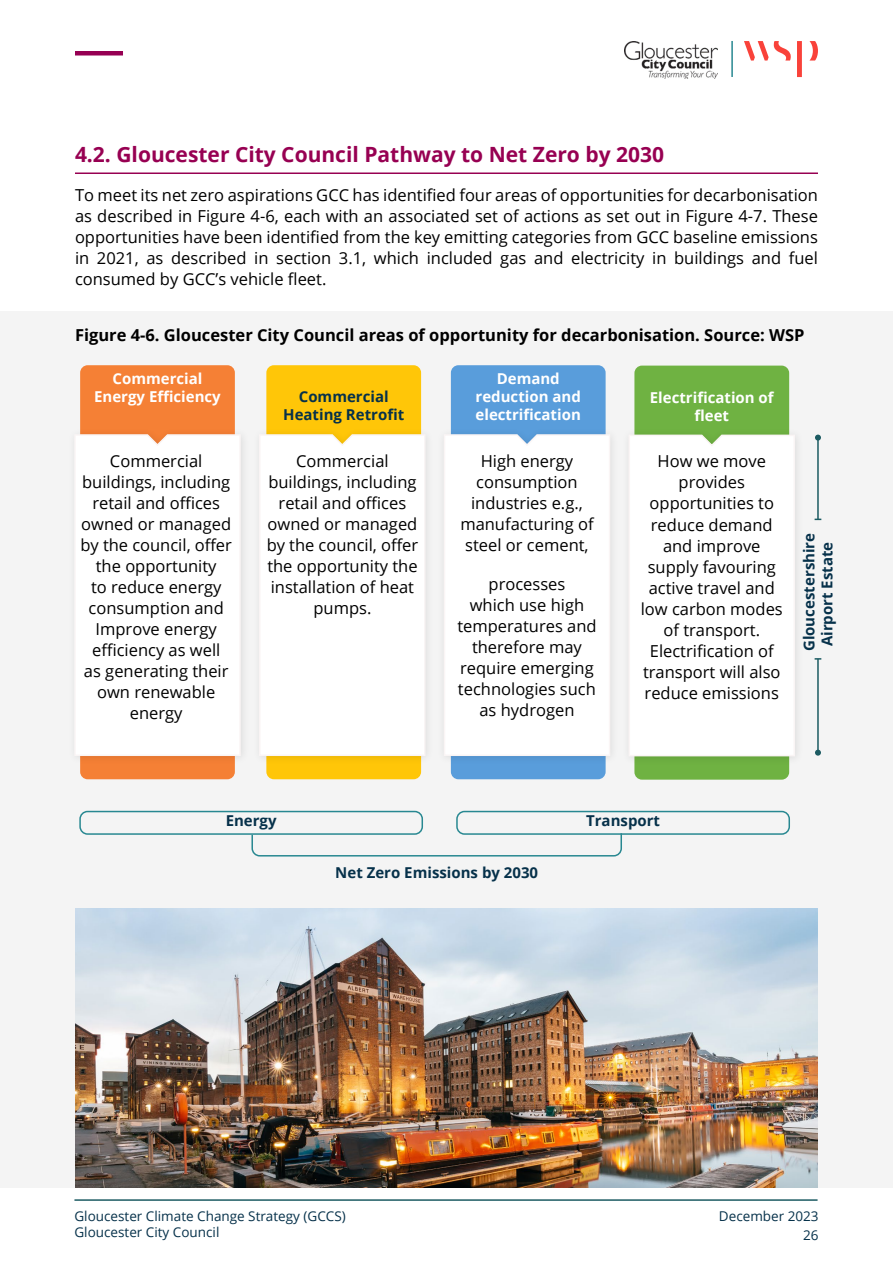
<style>
.page{position:relative;width:893px;height:1263px;background:#fff}
.page>*{position:absolute;margin:0;border:0;box-sizing:border-box;transform-origin:0 0}
.t1{font:700 21px "Open Sans";color:#970052}
.t2{font:16.5px/21px "Open Sans";color:#000;text-align:center}
.t3{font:700 16.5px "Open Sans";color:#000}
.t4{font:700 15px/18px "Open Sans";color:#06314a;text-align:center}
.t5{font:700 15px/18px "Open Sans";color:#fff;text-align:center}
.t6{font:13.5px/16.2px "Open Sans";color:#06314a}
</style>
<div class="page">
<img style="left:624px;top:41px;width:93px;height:37px">
<svg style="left:809px;top:41px;width:9px;height:20px"></svg>
<svg style="left:797px;top:41px;width:5px;height:36px"></svg>
<svg style="left:744px;top:41px;width:47px;height:20px"></svg>
<hr style="left:74px;top:1199px;width:743px;height:2px;background:#1c5b62">
<div style="left:75px;top:51px;width:48px;height:5px;background:#960053"></div>
<hr style="left:731px;top:41px;width:2px;height:36px;background:#288891">
<div style="left:0;top:311px;width:893px;height:877px;background:#f4f4f4"></div>
<hr style="left:75px;top:172px;width:743px;height:2px;background:#970052">
<div style="left:80px;top:365px;width:155px;height:414px;background:#f58035;border-radius:8px"></div>
<div style="left:266px;top:365px;width:155px;height:414px;background:#ffc608;border-radius:8px"></div>
<div style="left:451px;top:365px;width:155px;height:414px;background:#599ddb;border-radius:8px"></div>
<div style="left:634px;top:366px;width:155px;height:414px;background:#6fb242;border-radius:8px"></div>
<div style="left:67px;top:427px;width:183px;height:338px;background:#000;opacity:.1"></div>
<div style="left:74px;top:433px;width:168px;height:324px;background:#fff"></div>
<div style="left:252px;top:427px;width:183px;height:338px;background:#000;opacity:.1"></div>
<div style="left:258px;top:433px;width:168px;height:324px;background:#fff"></div>
<div style="left:436px;top:427px;width:184px;height:338px;background:#000;opacity:.1"></div>
<div style="left:443px;top:433px;width:168px;height:324px;background:#fff"></div>
<div style="left:621px;top:428px;width:183px;height:338px;background:#000;opacity:.1"></div>
<div style="left:628px;top:434px;width:168px;height:323px;background:#fff"></div>
<div style="left:79px;top:811px;width:344px;height:24px;border:2px solid #288891;border-radius:8px"></div>
<div style="left:456px;top:811px;width:334px;height:24px;border:2px solid #288891;border-radius:8px"></div>
<hr style="left:817px;top:438px;width:2px;height:81px;background:#1c5b62">
<svg style="left:815px;top:435px;width:6px;height:6px"></svg>
<hr style="left:817px;top:659px;width:2px;height:94px;background:#1c5b62">
<svg style="left:815px;top:658px;width:6px;height:2px"></svg>
<svg style="left:815px;top:750px;width:6px;height:6px"></svg>
<svg style="left:251px;top:832px;width:372px;height:25px"></svg>
<img style="left:75px;top:908px;width:743px;height:280px">
<p class="t1" style="left:75px;top:140px;width:591px">4.2. Gloucester City Council Pathway to Net Zero by 2030</p>
<p class="t2" style="left:75px;top:184px;width:744px;text-align:justify">To meet its net zero aspirations GCC has identified four areas of opportunities for decarbonisation as described in Figure 4-6, each with an associated set of actions as set out in Figure 4-7. These opportunities have been identified from the key emitting categories from GCC baseline emissions in 2021, as described in section 3.1, which included gas and electricity in buildings and fuel consumed by GCC’s vehicle fleet.</p>
<p class="t3" style="left:75px;top:324px;width:731px">Figure 4-6. Gloucester City Council areas of opportunity for decarbonisation. Source: WSP</p>
<p class="t5" style="left:94px;top:369px;width:128px">Commercial<br>Energy Efficiency</p>
<p class="t4" style="left:283px;top:387px;width:122px">Commercial<br>Heating Retrofit</p>
<p class="t5" style="left:476px;top:369px;width:107px">Demand reduction and electrification</p>
<p class="t2" style="left:80px;top:450px;width:153px">Commercial buildings, including retail and offices owned or managed by the council, offer the opportunity<br>to reduce energy consumption and<br>Improve energy efficiency as well<br>as generating their own renewable energy</p>
<p class="t2" style="left:267px;top:450px;width:153px">Commercial buildings, including retail and offices owned or managed by the council, offer the opportunity the installation of heat pumps.</p>
<p class="t2" style="left:460px;top:450px;width:135px">High energy consumption industries e.g., manufacturing of steel or cement,</p>
<p class="t2" style="left:457px;top:573px;width:141px">processes<br>which use high temperatures and therefore may require emerging technologies such as hydrogen</p>
<p class="t5" style="left:650px;top:388px;width:125px">Electrification of fleet</p>
<p class="t2" style="left:641px;top:451px;width:144px">How we move provides opportunities to reduce demand and improve supply favouring active travel and low carbon modes of transport.<br>Electrification of transport will also reduce emissions</p>
<p class="t4" style="left:800px;top:651px;width:120px;rotate:-90deg">Gloucestershire<br>Airport Estate</p>
<p class="t4" style="left:226px;top:811px;width:52px">Energy</p>
<p class="t4" style="left:586px;top:811px;width:75px">Transport</p>
<p class="t4" style="left:335px;top:863px;width:204px">Net Zero Emissions by 2030</p>
<p class="t6" style="left:74px;top:1207px;width:273px">Gloucester Climate Change Strategy (GCCS)<br>Gloucester City Council</p>
<p class="t6" style="left:719px;top:1206px;width:101px;line-height:19.5px;text-align:right">December 2023<br>26</p>
</div>
